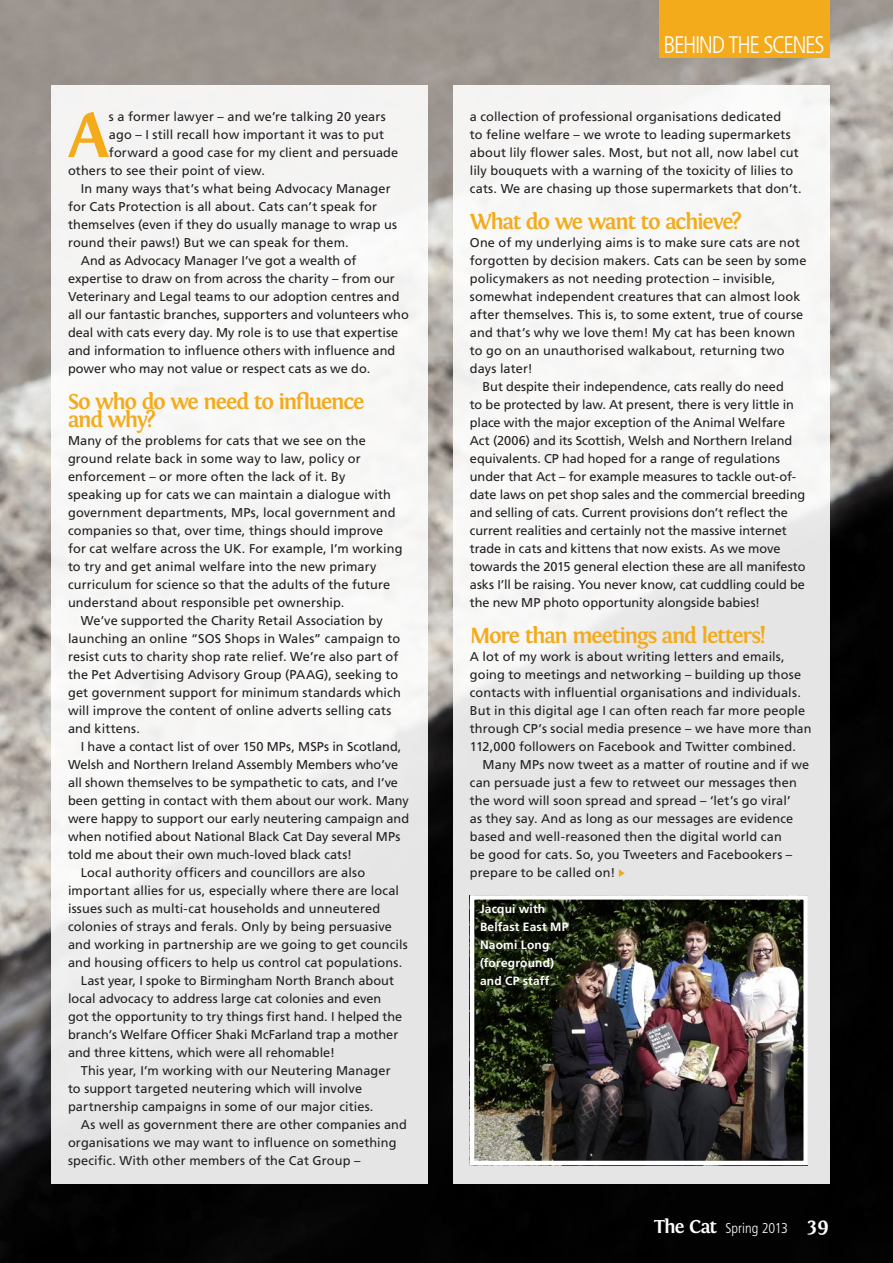
<style>
.page{position:relative;width:893px;height:1263px;background:#fff}
.page>*{position:absolute;margin:0;border:0;box-sizing:border-box;transform-origin:0 0}
.t1{font:700 65.85px "Fontin";color:#f3ab1c}
.t2{font:300 condensed 24px "Frutiger";letter-spacing:-.06em;color:#fff}
.t3{font:700 22.5px/18px "Fontin";letter-spacing:-.06em;color:#f3ab1c}
.t4{font:300 condensed 14.25px "Frutiger";color:#fff}
.t5{font:12.75px/18px "Frutiger";letter-spacing:.005em;color:#231f20}
.t6{font:700 12px/18px "Frutiger";letter-spacing:.015em;color:#fff}
.s1{font-family:"Fontin";font-weight:700;font-stretch:normal;font-size:19.5px}
.s2{font-family:"Fontin";font-weight:700;font-stretch:normal;font-size:21px}
</style>
<div class="page">
<img style="left:0;top:0;width:893px;height:1263px">
<div style="left:659px;top:0;width:170px;height:58px;background:#f3ab1c"></div>
<div style="left:453px;top:85px;width:376px;height:1098px;background:linear-gradient(to right,#f1f1f0,#eee)"></div>
<div style="left:51px;top:85px;width:376px;height:1098px;background:linear-gradient(to right,#f4f3f3,#f0efef)"></div>
<img style="left:475px;top:900px;width:328px;height:260px">
<div style="left:470px;top:895px;width:338px;height:270px;border:4px solid #fff"></div>
<svg style="left:619px;top:869px;width:6px;height:8px"></svg>
<h1 class="t1" style="left:68px;top:98px;width:42px">A</h1>
<p class="t5" style="left:109px;top:107px;width:278px">s a former lawyer – and we’re talking 20 years</p>
<p class="t5" style="left:109px;top:125px;width:277px">ago – I still recall how important it was to put</p>
<p class="t5" style="left:109px;top:144px;width:291px">forward a good case for my client and persuade</p>
<p class="t5" style="left:68px;top:162px;width:199px">others to see their point of view.</p>
<p class="t5" style="left:81px;top:180px;width:311px">In many ways that’s what being Advocacy Manager</p>
<p class="t5" style="left:68px;top:198px;width:310px">for Cats Protection is all about. Cats can’t speak for</p>
<p class="t5" style="left:68px;top:216px;width:331px">themselves (even if they do usually manage to wrap us</p>
<p class="t5" style="left:68px;top:234px;width:282px">round their paws!) But we can speak for them.</p>
<p class="t5" style="left:81px;top:252px;width:277px">And as Advocacy Manager I’ve got a wealth of</p>
<p class="t5" style="left:68px;top:270px;width:328px">expertise to draw on from across the charity – from our</p>
<p class="t5" style="left:68px;top:288px;width:333px">Veterinary and Legal teams to our adoption centres and</p>
<p class="t5" style="left:68px;top:306px;width:342px">all our fantastic branches, supporters and volunteers who</p>
<p class="t5" style="left:68px;top:324px;width:332px">deal with cats every day. My role is to use that expertise</p>
<p class="t5" style="left:68px;top:342px;width:329px">and information to influence others with influence and</p>
<p class="t5" style="left:68px;top:360px;width:304px">power who may not value or respect cats as we do.</p>
<h3 class="t3" style="left:68px;top:392px;width:298px">So who do we need to influence and why?</h3>
<p class="t5" style="left:68px;top:431px;width:299px">Many of the problems for cats that we see on the</p>
<p class="t5" style="left:68px;top:449px;width:294px">ground relate back in some way to law, policy or</p>
<p class="t5" style="left:68px;top:468px;width:279px">enforcement – or more often the lack of it. By</p>
<p class="t5" style="left:68px;top:486px;width:324px">speaking up for cats we can maintain a dialogue with</p>
<p class="t5" style="left:68px;top:504px;width:329px">government departments, MPs, local government and</p>
<p class="t5" style="left:68px;top:522px;width:317px">companies so that, over time, things should improve</p>
<p class="t5" style="left:68px;top:540px;width:336px">for cat welfare across the UK. For example, I’m working</p>
<p class="t5" style="left:68px;top:558px;width:310px">to try and get animal welfare into the new primary</p>
<p class="t5" style="left:68px;top:576px;width:324px">curriculum for science so that the adults of the future</p>
<p class="t5" style="left:68px;top:594px;width:278px">understand about responsible pet ownership.</p>
<p class="t5" style="left:81px;top:612px;width:304px">We’ve supported the Charity Retail Association by</p>
<p class="t5" style="left:68px;top:630px;width:334px">launching an online “SOS Shops in Wales” campaign to</p>
<p class="t5" style="left:68px;top:648px;width:332px">resist cuts to charity shop rate relief. We’re also part of</p>
<p class="t5" style="left:68px;top:666px;width:332px">the Pet Advertising Advisory Group (PAAG), seeking to</p>
<p class="t5" style="left:68px;top:684px;width:334px">get government support for minimum standards which</p>
<p class="t5" style="left:68px;top:702px;width:325px">will improve the content of online adverts selling cats</p>
<p class="t5" style="left:68px;top:720px;width:73px">and kittens.</p>
<p class="t5" style="left:81px;top:738px;width:322px">I have a contact list of over 150 MPs, MSPs in Scotland,</p>
<p class="t5" style="left:68px;top:756px;width:332px">Welsh and Northern Ireland Assembly Members who’ve</p>
<p class="t5" style="left:68px;top:774px;width:331px">all shown themselves to be sympathetic to cats, and I’ve</p>
<p class="t5" style="left:68px;top:792px;width:342px">been getting in contact with them about our work. Many</p>
<p class="t5" style="left:68px;top:810px;width:343px">were happy to support our early neutering campaign and</p>
<p class="t5" style="left:68px;top:828px;width:334px">when notified about National Black Cat Day several MPs</p>
<p class="t5" style="left:68px;top:846px;width:285px">told me about their own much-loved black cats!</p>
<p class="t5" style="left:81px;top:864px;width:286px">Local authority officers and councillors are also</p>
<p class="t5" style="left:68px;top:882px;width:333px">important allies for us, especially where there are local</p>
<p class="t5" style="left:68px;top:900px;width:314px">issues such as multi-cat households and unneutered</p>
<p class="t5" style="left:68px;top:918px;width:325px">colonies of strays and ferals. Only by being persuasive</p>
<p class="t5" style="left:68px;top:936px;width:341px">and working in partnership are we going to get councils</p>
<p class="t5" style="left:68px;top:954px;width:336px">and housing officers to help us control cat populations.</p>
<p class="t5" style="left:81px;top:972px;width:315px">Last year, I spoke to Birmingham North Branch about</p>
<p class="t5" style="left:68px;top:990px;width:315px">local advocacy to address large cat colonies and even</p>
<p class="t5" style="left:68px;top:1008px;width:336px">got the opportunity to try things first hand. I helped the</p>
<p class="t5" style="left:68px;top:1026px;width:332px">branch’s Welfare Officer Shaki McFarland trap a mother</p>
<p class="t5" style="left:68px;top:1044px;width:268px">and three kittens, which were all rehomable!</p>
<p class="t5" style="left:81px;top:1062px;width:311px">This year, I’m working with our Neutering Manager</p>
<p class="t5" style="left:68px;top:1080px;width:296px">to support targeted neutering which will involve</p>
<p class="t5" style="left:68px;top:1098px;width:307px">partnership campaigns in some of our major cities.</p>
<p class="t5" style="left:81px;top:1116px;width:328px">As well as government there are other companies and</p>
<p class="t5" style="left:68px;top:1134px;width:330px">organisations we may want to influence on something</p>
<p class="t5" style="left:68px;top:1152px;width:294px">specific. With other members of the Cat Group –</p>
<h2 class="t2" style="left:663px;top:31px;width:163px">BEHIND THE SCENES</h2>
<p class="t5" style="left:470px;top:108px;width:333px">a collection of professional organisations dedicated<br>to feline welfare – we wrote to leading supermarkets about lily flower sales. Most, but not all, now label cut lily bouquets with a warning of the toxicity of lilies to cats. We are chasing up those supermarkets that don’t.</p>
<h3 class="t3" style="left:470px;top:212px;width:274px">What do we want to achieve?</h3>
<p class="t5" style="left:470px;top:233px;width:332px">One of my underlying aims is to make sure cats are not</p>
<p class="t5" style="left:470px;top:251px;width:338px">forgotten by decision makers. Cats can be seen by some</p>
<p class="t5" style="left:470px;top:270px;width:307px">policymakers as not needing protection – invisible,</p>
<p class="t5" style="left:470px;top:288px;width:332px">somewhat independent creatures that can almost look</p>
<p class="t5" style="left:470px;top:306px;width:335px">after themselves. This is, to some extent, true of course</p>
<p class="t5" style="left:470px;top:324px;width:327px">and that’s why we love them! My cat has been known</p>
<p class="t5" style="left:470px;top:342px;width:316px">to go on an unauthorised walkabout, returning two</p>
<p class="t5" style="left:470px;top:360px;width:64px">days later!</p>
<p class="t5" style="left:483px;top:378px;width:303px">But despite their independence, cats really do need</p>
<p class="t5" style="left:470px;top:396px;width:326px">to be protected by law. At present, there is very little in</p>
<p class="t5" style="left:470px;top:414px;width:317px">place with the major exception of the Animal Welfare</p>
<p class="t5" style="left:470px;top:432px;width:324px">Act (2006) and its Scottish, Welsh and Northern Ireland</p>
<p class="t5" style="left:470px;top:450px;width:312px">equivalents. CP had hoped for a range of regulations</p>
<p class="t5" style="left:470px;top:468px;width:328px">under that Act – for example measures to tackle out-of-</p>
<p class="t5" style="left:470px;top:486px;width:337px">date laws on pet shop sales and the commercial breeding</p>
<p class="t5" style="left:470px;top:504px;width:320px">and selling of cats. Current provisions don’t reflect the</p>
<p class="t5" style="left:470px;top:522px;width:319px">current realities and certainly not the massive internet</p>
<p class="t5" style="left:470px;top:540px;width:312px">trade in cats and kittens that now exists. As we move</p>
<p class="t5" style="left:470px;top:558px;width:337px">towards the 2015 general election these are all manifesto</p>
<p class="t5" style="left:470px;top:576px;width:337px">asks I’ll be raising. You never know, cat cuddling could be</p>
<p class="t5" style="left:470px;top:594px;width:292px">the new MP photo opportunity alongside babies!</p>
<h3 class="t3" style="left:470px;top:626px;width:298px">More than meetings and letters!</h3>
<p class="t5" style="left:470px;top:647px;width:343px">A lot of my work is about writing letters and emails, going to meetings and networking – building up those contacts with influential organisations and individuals.<br>But in this digital age I can often reach far more people through CP’s social media presence – we have more than 112,000 followers on Facebook and Twitter combined.</p>
<p class="t5" style="left:470px;top:756px;width:341px;text-indent:13px">Many MPs now tweet as a matter of routine and if we can persuade just a few to retweet our messages then the word will soon spread and spread – ‘let’s go viral’<br>as they say. And as long as our messages are evidence based and well-reasoned then the digital world can<br>be good for cats. So, you Tweeters and Facebookers – prepare to be called on!</p>
<p class="t6" style="left:480px;top:900px;width:90px">Jacqui with<br>Belfast East MP<br>Naomi Long (foreground) and CP staff</p>
<p class="t4" style="left:654px;top:1220px;width:177px"><span class="s1">The Cat</span> Spring 2013 <span class="s2">39</span></p>
</div>
